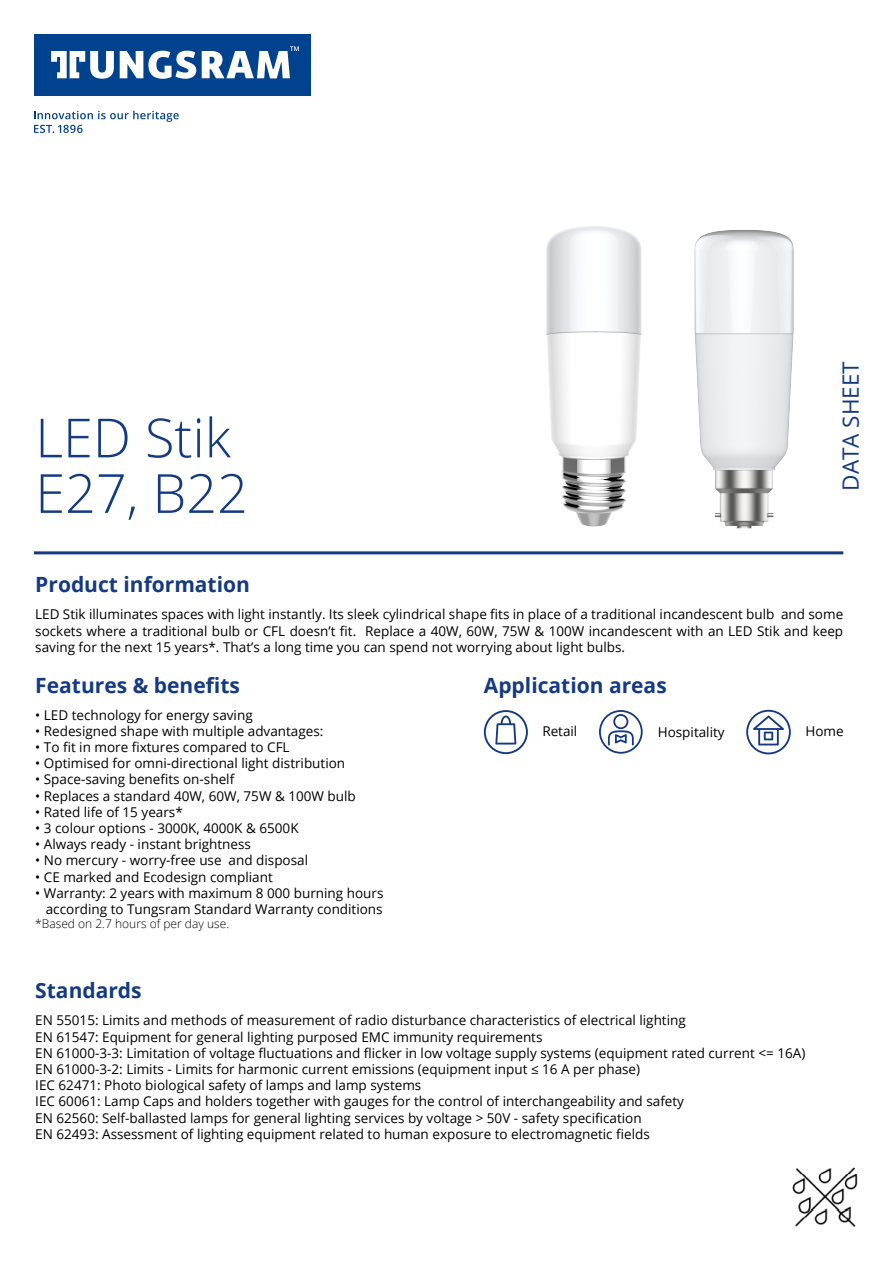
<style>
.page{position:relative;width:893px;height:1263px;background:#fff}
.page>*{position:absolute;margin:0;border:0;box-sizing:border-box;transform-origin:0 0}
.t1{font:300 54px/55.5px "Open Sans";color:#143a84}
.t2{font:22.5px "Open Sans";color:#143a84}
.t3{font:700 21px "Open Sans";color:#143a84}
.t4{font:13.5px/16.2px "Open Sans";color:#000;text-align:justify}
.t5{font:300 12px "Open Sans";color:#000}
</style>
<div class="page">
<hr style="left:34px;top:551px;width:809px;height:3px;background:#143a84">
<svg style="left:484px;top:710px;width:44px;height:44px"></svg>
<svg style="left:599px;top:710px;width:44px;height:44px"></svg>
<svg style="left:746px;top:710px;width:45px;height:44px"></svg>
<div style="left:34px;top:34px;width:276px;height:61px;background:#01428e"></div>
<svg style="left:120px;top:51px;width:76px;height:28px"></svg>
<svg style="left:202px;top:46px;width:97px;height:32px"></svg>
<svg style="left:51px;top:51px;width:63px;height:28px"></svg>
<svg style="left:34px;top:111px;width:145px;height:22px"></svg>
<img style="left:792px;top:1167px;width:66px;height:60px">
<img style="left:546px;top:226px;width:248px;height:303px">
<h1 class="t1" style="left:35px;top:409px;width:214px">LED Stik<br>E27, B22</h1>
<h2 class="t2" style="left:835px;top:491px;width:131px;rotate:-90deg">DATA SHEET</h2>
<h3 class="t3" style="left:35px;top:570px;width:216px">Product information</h3>
<p class="t4" style="left:35px;top:606px;width:809px">LED Stik illuminates spaces with light instantly. Its sleek cylindrical shape fits in place of a traditional incandescent bulb and some sockets where a traditional bulb or CFL doesn’t fit. Replace a 40W, 60W, 75W &amp; 100W incandescent with an LED Stik and keep saving for the next 15 years*. That’s a long time you can spend not worrying about light bulbs.</p>
<h3 class="t3" style="left:35px;top:670px;width:206px">Features &amp; benefits</h3>
<p class="t4" style="left:35px;top:706px;width:219px">• LED technology for energy saving</p>
<p class="t4" style="left:35px;top:722px;width:290px">• Redesigned shape with multiple advantages:</p>
<p class="t4" style="left:35px;top:739px;width:256px">• To fit in more fixtures compared to CFL</p>
<p class="t4" style="left:35px;top:755px;width:311px">• Optimised for omni-directional light distribution</p>
<p class="t4" style="left:35px;top:771px;width:200px">• Space-saving benefits on-shelf</p>
<p class="t4" style="left:35px;top:787px;width:322px">• Replaces a standard 40W, 60W, 75W &amp; 100W bulb</p>
<p class="t4" style="left:35px;top:803px;width:149px">• Rated life of 15 years*</p>
<p class="t4" style="left:35px;top:820px;width:265px">• 3 colour options - 3000K, 4000K &amp; 6500K</p>
<p class="t4" style="left:35px;top:836px;width:217px">• Always ready - instant brightness</p>
<p class="t4" style="left:35px;top:852px;width:274px">• No mercury - worry-free use and disposal</p>
<p class="t4" style="left:35px;top:868px;width:239px">• CE marked and Ecodesign compliant</p>
<p class="t4" style="left:35px;top:884px;width:350px;text-align:right">• Warranty: 2 years with maximum 8 000 burning hours according to Tungsram Standard Warranty conditions</p>
<p class="t5" style="left:35px;top:916px;width:195px">*Based on 2.7 hours of per day use.</p>
<h3 class="t3" style="left:484px;top:670px;width:184px">Application areas</h3>
<p class="t4" style="left:542px;top:722px;width:37px">Retail</p>
<p class="t4" style="left:658px;top:723px;width:68px">Hospitality</p>
<p class="t4" style="left:805px;top:722px;width:40px">Home</p>
<h3 class="t3" style="left:35px;top:976px;width:108px">Standards</h3>
<p class="t4" style="left:35px;top:1012px;width:771px;text-align:left">EN 55015: Limits and methods of measurement of radio disturbance characteristics of electrical lighting<br>EN 61547: Equipment for general lighting purposed EMC immunity requirements<br>EN 61000-3-3: Limitation of voltage fluctuations and flicker in low voltage supply systems (equipment rated current &lt;= 16A)<br>EN 61000-3-2: Limits - Limits for harmonic current emissions (equipment input ≤ 16 A per phase)<br>IEC 62471: Photo biological safety of lamps and lamp systems<br>IEC 60061: Lamp Caps and holders together with gauges for the control of interchangeability and safety<br>EN 62560: Self-ballasted lamps for general lighting services by voltage &gt; 50V - safety specification<br>EN 62493: Assessment of lighting equipment related to human exposure to electromagnetic fields</p>
</div>
